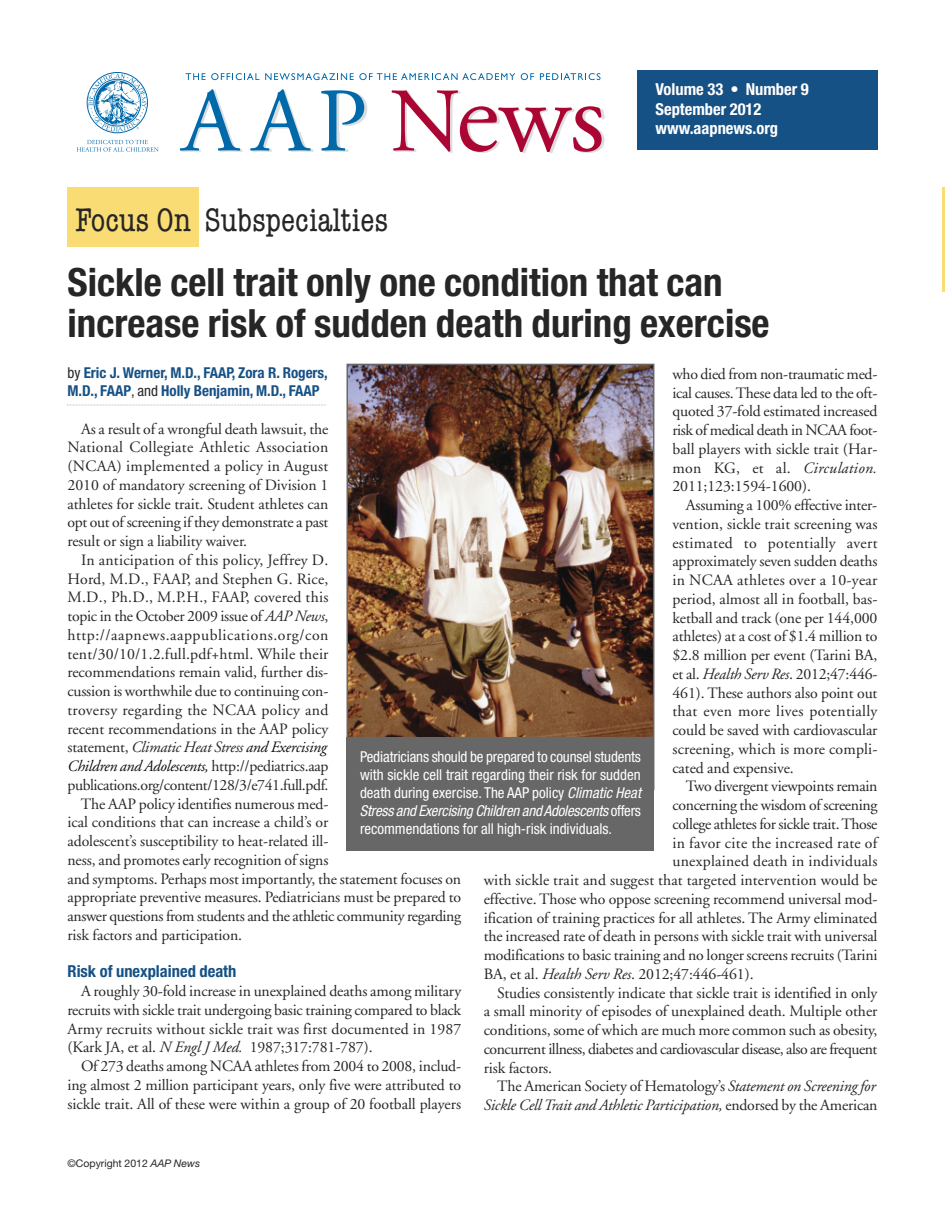
<style>
.page{position:relative;width:945px;height:1215px;background:#fff}
.page>*{position:absolute;margin:0;border:0;box-sizing:border-box;transform-origin:0 0}
.t1{font:700 condensed 39px/40.5px "Helvetica Neue";color:#272627}
.t2{font:condensed 33px "American Typewriter Std";color:#272627}
.t3{font:700 condensed 16.5px/19.5px "Helvetica Neue";color:#fff}
.t4{font:700 condensed 16.5px "Helvetica Neue";color:#165185}
.t5{font:15.75px/18.8px "Adobe Garamond";letter-spacing:-.005em;color:#272627;text-align:justify}
.t6{font:15.75px "Adobe Garamond";letter-spacing:-.025em;color:#272627}
.t7{font:15.75px "Adobe Garamond";letter-spacing:.015em;color:#272627}
.t8{font:italic 15.75px "Adobe Garamond";letter-spacing:-.015em;color:#272627}
.t9{font:15.75px "Adobe Garamond";letter-spacing:-.03em;color:#272627}
.t10{font:15.75px "Adobe Garamond";letter-spacing:.02em;color:#272627}
.t11{font:italic 15.75px "Adobe Garamond";letter-spacing:-.02em;color:#0e0e0e}
.t12{font:15.75px "Adobe Garamond";letter-spacing:.035em;color:#272627}
.t13{font:condensed 15px/18px "Helvetica Neue";color:#fff;text-align:justify}
.t14{font:700 condensed 15px/18px "Helvetica Neue";color:#165185}
.t15{font:10.5px "Helvetica Neue";color:#272627}
.s1{font-weight:400;color:#272627}
.s2{font-style:italic}
.s3{font-style:normal}
.s4{color:#0e0e0e}
.s5{font-style:normal;color:#272627}
.s6{font-family:"Helvetica Neue LT Std";font-style:italic}
</style>
<div class="page">
<img style="left:179px;top:73px;width:426px;height:80px">
<svg style="left:180px;top:89px;width:61px;height:62px"></svg>
<svg style="left:250px;top:89px;width:61px;height:62px"></svg>
<svg style="left:321px;top:90px;width:43px;height:61px"></svg>
<svg style="left:391px;top:90px;width:211px;height:62px"></svg>
<svg style="left:186px;top:73px;width:73px;height:7px"></svg>
<svg style="left:265px;top:73px;width:250px;height:7px"></svg>
<svg style="left:521px;top:73px;width:13px;height:7px"></svg>
<svg style="left:540px;top:73px;width:61px;height:7px"></svg>
<svg style="left:77px;top:140px;width:82px;height:12px"></svg>
<svg style="left:88px;top:73px;width:59px;height:59px"></svg>
<div style="left:68px;top:188px;width:131px;height:60px;background:#f9dc73"></div>
<hr style="left:943px;top:236px;width:2px;height:56px;background:#f9dc73">
<div style="left:638px;top:70px;width:240px;height:80px;background:#165185"></div>
<hr style="left:943px;top:188px;width:2px;height:59px;background:#f9dc73">
<img style="left:349px;top:367px;width:302px;height:370px">
<div style="left:346px;top:364px;width:308px;height:426px;border:2px solid #686768"></div>
<div style="left:346px;top:737px;width:308px;height:113px;background:#686768"></div>
<svg style="left:67px;top:405px;width:259px;height:1px"></svg>
<h2 class="t2" style="left:75px;top:200px;width:315px">Focus On Subspecialties</h2>
<p class="t3" style="left:656px;top:81px;width:155px">Volume 33 • Number 9<br>September 2012 www.aapnews.org</p>
<h1 class="t1" style="left:68px;top:266px;width:704px">Sickle cell trait only one condition that can increase risk of sudden death during exercise</h1>
<p class="t14" style="left:68px;top:365px;width:262px"><span class="s1">by</span> Eric J. Werner, M.D., FAAP, Zora R. Rogers,<br>M.D., FAAP<span class="s1">, and</span> Holly Benjamin, M.D., FAAP</p>
<p class="t5" style="left:68px;top:421px;width:263px;text-indent:13px">As a result of a wrongful death lawsuit, the National Collegiate Athletic Association (NCAA) implemented a policy in August 2010 of mandatory screening of Division 1 athletes for sickle trait. Student athletes can opt out of screening if they demonstrate a past result or sign a liability waiver.</p>
<p class="t7" style="left:81px;top:554px;width:249px">In anticipation of this policy, Jeffrey D.</p>
<p class="t7" style="left:68px;top:572px;width:263px">Hord, M.D., FAAP, and Stephen G. Rice,</p>
<p class="t7" style="left:68px;top:591px;width:263px">M.D., Ph.D., M.P.H., FAAP, covered this</p>
<p class="t5" style="left:68px;top:608px;width:262px">topic in the October 2009 issue of <span class="s2">AAP News</span>,</p>
<p class="t12" style="left:67px;top:629px;width:263px">http://aapnews.aappublications.org/con</p>
<p class="t5" style="left:67px;top:646px;width:263px">tent/30/10/1.2.full.pdf+html. While their</p>
<p class="t5" style="left:67px;top:665px;width:262px">recommendations remain valid, further dis-</p>
<p class="t5" style="left:67px;top:683px;width:262px">cussion is worthwhile due to continuing con-</p>
<p class="t10" style="left:67px;top:704px;width:262px">troversy regarding the NCAA policy and</p>
<p class="t5" style="left:67px;top:721px;width:262px">recent recommendations in the AAP policy</p>
<p class="t8" style="left:67px;top:741px;width:261px"><span class="s3">statement,</span> Climatic Heat Stress <span class="s4">and Exercising</span></p>
<p class="t11" style="left:67px;top:760px;width:263px">Children and Adolescents, <span class="s5">http://pediatrics.aap</span></p>
<p class="t6" style="left:67px;top:779px;width:263px">publications.org/content/128/3/e741.full.pdf.</p>
<p class="t5" style="left:81px;top:796px;width:249px">The AAP policy identifies numerous med-</p>
<p class="t5" style="left:67px;top:815px;width:262px">ical conditions that can increase a child’s or</p>
<p class="t5" style="left:67px;top:833px;width:262px">adolescent’s susceptibility to heat-related ill-</p>
<p class="t5" style="left:67px;top:852px;width:263px">ness, and promotes early recognition of signs</p>
<p class="t5" style="left:67px;top:871px;width:395px">and symptoms. Perhaps most importantly, the statement focuses on</p>
<p class="t5" style="left:67px;top:890px;width:395px">appropriate preventive measures. Pediatricians must be prepared to</p>
<p class="t6" style="left:67px;top:910px;width:395px">answer questions from students and the athletic community regarding</p>
<p class="t5" style="left:67px;top:927px;width:176px">risk factors and participation.</p>
<p class="t4" style="left:68px;top:966px;width:170px">Risk of unexplained death</p>
<p class="t5" style="left:68px;top:983px;width:395px;text-indent:13px">A roughly 30-fold increase in unexplained deaths among military recruits with sickle trait undergoing basic training compared to black Army recruits without sickle trait was first documented in 1987 (Kark JA, et al. <span class="s2">N Engl J Med.</span> 1987;317:781-787).</p>
<p class="t5" style="left:68px;top:1058px;width:395px;text-indent:13px">Of 273 deaths among NCAA athletes from 2004 to 2008, includ&shy;ing almost 2 million participant years, only five were attributed to sickle trait. All of these were within a group of 20 football players</p>
<p class="t5" style="left:672px;top:366px;width:207px">who died from non-traumatic med&shy;ical causes. These data led to the oft&shy;quoted 37-fold estimated increased risk of medical death in NCAA foot&shy;ball players with sickle trait (Har&shy;mon KG, et al. <span class="s2">Circulation.<br></span>2011;123:1594-1600).</p>
<p class="t5" style="left:672px;top:497px;width:207px;text-indent:13px">Assuming a 100% effective inter&shy;vention, sickle trait screening was estimated to potentially avert approximately seven sudden deaths in NCAA athletes over a 10-year period, almost all in football, bas&shy;ketball and track (one per 144,000 athletes) at a cost of $1.4 million to $2.8 million per event (Tarini BA, et al. <span class="s2">Health Serv Res</span>. 2012;47:446- 461). These authors also point out that even more lives potentially could be saved with cardiovascular screening, which is more compli&shy;cated and expensive.</p>
<p class="t5" style="left:686px;top:778px;width:193px">Two divergent viewpoints remain</p>
<p class="t5" style="left:672px;top:797px;width:207px">concerning the wisdom of screening</p>
<p class="t6" style="left:672px;top:817px;width:207px">college athletes for sickle trait. Those</p>
<p class="t10" style="left:672px;top:836px;width:207px">in favor cite the increased rate of</p>
<p class="t7" style="left:672px;top:855px;width:207px">unexplained death in individuals</p>
<p class="t5" style="left:484px;top:872px;width:395px">with sickle trait and suggest that targeted intervention would be</p>
<p class="t5" style="left:484px;top:891px;width:395px">effective. Those who oppose screening recommend universal mod-</p>
<p class="t5" style="left:484px;top:910px;width:395px">ification of training practices for all athletes. The Army eliminated</p>
<p class="t5" style="left:484px;top:928px;width:395px">the increased rate of death in persons with sickle trait with universal</p>
<p class="t5" style="left:484px;top:947px;width:395px">modifications to basic training and no longer screens recruits (Tarini</p>
<p class="t5" style="left:484px;top:966px;width:271px">BA, et al. <span class="s2">Health Serv Res</span>. 2012;47:446-461).</p>
<p class="t5" style="left:497px;top:985px;width:382px">Studies consistently indicate that sickle trait is identified in only</p>
<p class="t5" style="left:484px;top:1003px;width:395px">a small minority of episodes of unexplained death. Multiple other</p>
<p class="t5" style="left:484px;top:1022px;width:395px">conditions, some of which are much more common such as obesity,</p>
<p class="t9" style="left:484px;top:1043px;width:395px">concurrent illness, diabetes and cardiovascular disease, also are frequent</p>
<p class="t5" style="left:484px;top:1060px;width:70px">risk factors.</p>
<p class="t5" style="left:497px;top:1078px;width:380px">The American Society of Hematology’s <span class="s2">Statement on Screening for</span></p>
<p class="t8" style="left:484px;top:1099px;width:395px">Sickle Cell Trait and Athletic Participation, <span class="s3">endorsed by the American</span></p>
<p class="t13" style="left:360px;top:749px;width:282px">Pediatricians should be prepared to counsel students with sickle cell trait regarding their risk for sudden death during exercise. The AAP policy <span class="s2">Climatic Heat Stress and Exercising Children and Adolescents</span> o f f e r s recommendations for all high-risk individuals.</p>
<p class="t15" style="left:68px;top:1160px;width:134px">©Copyright 2012 <span class="s6">AAP News</span></p>
</div>
